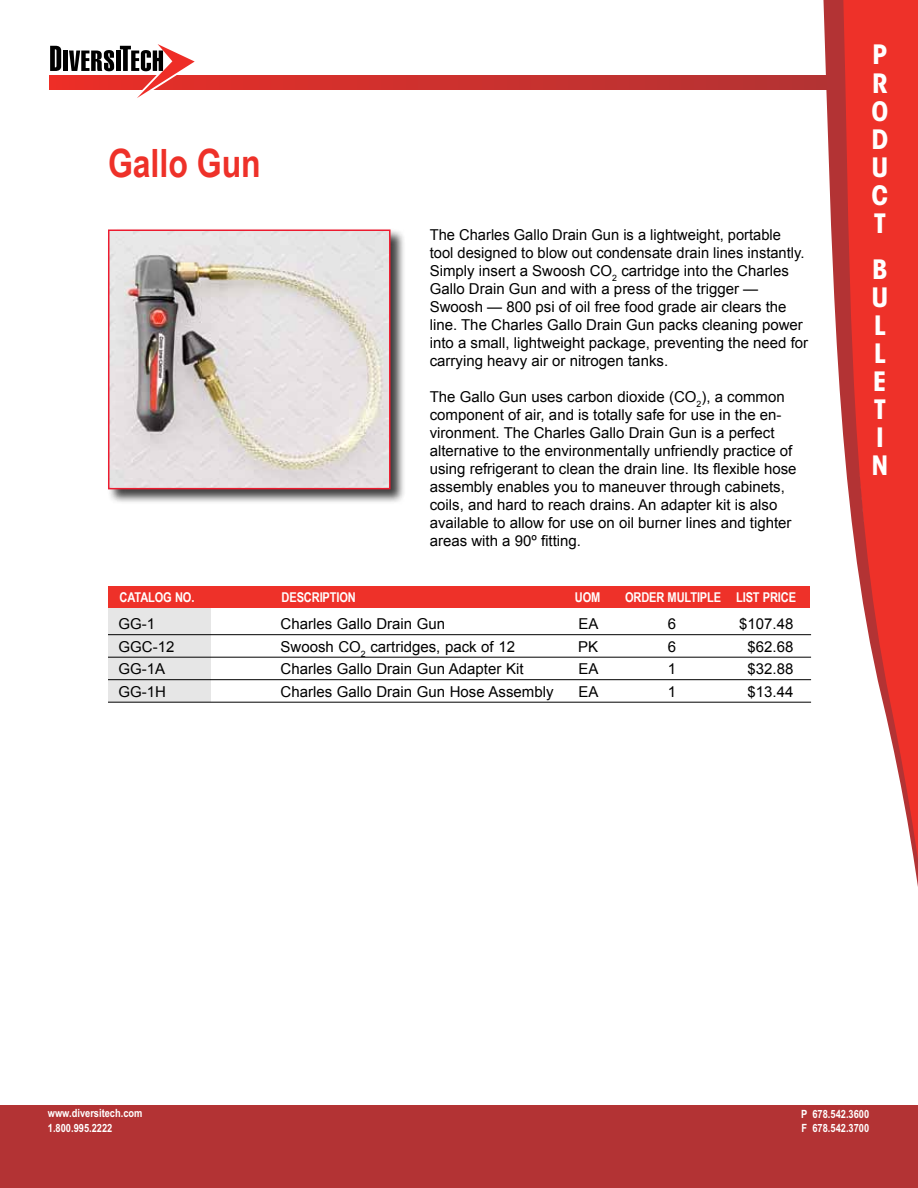
<style>
.page{position:relative;width:918px;height:1188px;background:#fff}
.page>*{position:absolute;margin:0;border:0;box-sizing:border-box;transform-origin:0 0}
.t1{font:700 39px "Arial Narrow";color:#ee3129}
.t2{font:700 condensed 26.55px/28px "ITC Avant Garde Std";color:#fff;text-align:justify;scale:1.05 1}
.t3{font:15px/18px "Arial";color:#000}
.t4{font:700 13.5px "Arial Narrow";letter-spacing:-.01em;color:#fff}
.t5{font:700 11.4px/13.6px "Arial Narrow";color:#fff}
</style>
<div class="page">
<svg style="left:199px;top:75px;width:624px;height:14px;background:#c8312e"></svg>
<svg style="left:49px;top:44px;width:150px;height:54px"></svg>
<div style="left:0;top:1105px;width:918px;height:83px;background:#b33334"></div>
<svg style="left:823px;top:0;width:95px;height:887px;fill:#ee3129"></svg>
<div style="left:107px;top:229px;width:299px;height:276px;background:#000;opacity:.75"></div>
<img style="left:111px;top:233px;width:277px;height:253px">
<div style="left:108px;top:230px;width:283px;height:259px;border:2px solid #ed1b2f"></div>
<div style="left:108px;top:607px;width:103px;height:95px;background:#e6e6e6"></div>
<hr style="left:108px;top:634px;width:703px;height:1px;background:#000">
<hr style="left:108px;top:657px;width:703px;height:1px;background:#000">
<hr style="left:108px;top:679px;width:703px;height:1px;background:#000">
<hr style="left:108px;top:702px;width:703px;height:1px;background:#000">
<div style="left:108px;top:586px;width:702px;height:22px;background:#ee3129"></div>
<h1 class="t1" style="left:108px;top:134px;width:154px">Gallo Gun</h1>
<p class="t3" style="left:430px;top:226px;width:380px">The Charles Gallo Drain Gun is a lightweight, portable tool designed to blow out condensate drain lines instantly.<br>Simply insert a Swoosh CO<sub>2</sub> cartridge into the Charles Gallo Drain Gun and with a press of the trigger — Swoosh — 800 psi of oil free food grade air clears the line. The Charles Gallo Drain Gun packs cleaning power into a small, lightweight package, preventing the need for carrying heavy air or nitrogen tanks.</p>
<p class="t3" style="left:430px;top:388px;width:368px">The Gallo Gun uses carbon dioxide (CO<sub>2</sub>), a common component of air, and is totally safe for use in the en&shy;vironment. The Charles Gallo Drain Gun is a perfect alternative to the environmentally unfriendly practice of using refrigerant to clean the drain line. Its flexible hose assembly enables you to maneuver through cabinets, coils, and hard to reach drains. An adapter kit is also available to allow for use on oil burner lines and tighter areas with a 90º fitting.</p>
<p class="t4" style="left:120px;top:587px;width:76px">CATALOG NO.</p>
<p class="t4" style="left:282px;top:587px;width:76px">DESCRIPTION</p>
<p class="t4" style="left:575px;top:587px;width:27px">UOM</p>
<p class="t4" style="left:625px;top:587px;width:173px">ORDER MULTIPLE LIST PRICE</p>
<p class="t3" style="left:119px;top:615px;width:38px">GG-1</p>
<p class="t3" style="left:281px;top:615px;width:166px">Charles Gallo Drain Gun</p>
<p class="t3" style="left:578px;top:615px;width:22px">EA</p>
<p class="t3" style="left:668px;top:615px;width:10px">6</p>
<p class="t3" style="left:739px;top:615px;width:56px">$107.48</p>
<p class="t3" style="left:119px;top:637px;width:57px">GGC-12</p>
<p class="t3" style="left:281px;top:637px;width:236px">Swoosh CO<sub>2</sub> cartridges, pack of 12</p>
<p class="t3" style="left:578px;top:637px;width:22px">PK</p>
<p class="t3" style="left:668px;top:637px;width:10px">6</p>
<p class="t3" style="left:747px;top:637px;width:47px">$62.68</p>
<p class="t3" style="left:119px;top:660px;width:48px">GG-1A</p>
<p class="t3" style="left:281px;top:660px;width:245px">Charles Gallo Drain Gun Adapter Kit</p>
<p class="t3" style="left:578px;top:660px;width:22px">EA</p>
<p class="t3" style="left:668px;top:660px;width:10px">1</p>
<p class="t3" style="left:748px;top:660px;width:47px">$32.88</p>
<p class="t3" style="left:119px;top:682px;width:49px">GG-1H</p>
<p class="t3" style="left:281px;top:682px;width:275px">Charles Gallo Drain Gun Hose Assembly</p>
<p class="t3" style="left:578px;top:682px;width:22px">EA</p>
<p class="t3" style="left:668px;top:682px;width:10px">1</p>
<p class="t3" style="left:748px;top:682px;width:47px">$13.44</p>
<h2 class="t2" style="left:871px;top:40px;width:18px">P R O D U C T</h2>
<h2 class="t2" style="left:871px;top:255px;width:18px;text-align:left">B<br>U<br>L<br>L<br>E<br>T<br>I<br>N</h2>
<p class="t5" style="left:48px;top:1106px;width:96px;line-height:14.1px">www.diversitech.com<br>1.800.995.2222</p>
<p class="t5" style="left:801px;top:1107px;width:70px">P 678.542.3600<br>F 678.542.3700</p>
</div>
